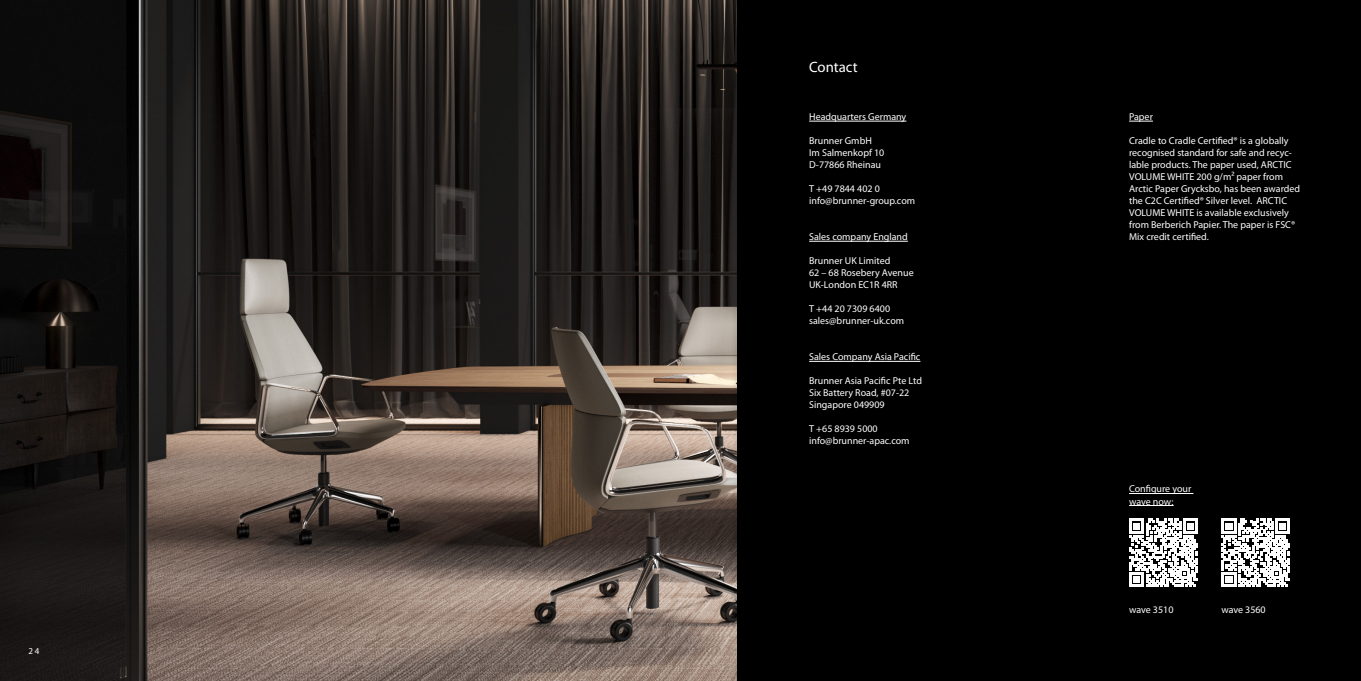
<style>
.page{position:relative;width:1361px;height:681px;background:#fff}
.page>*{position:absolute;margin:0;border:0;box-sizing:border-box;transform-origin:0 0}
.t1{font:15px "Myriad Pro";color:#fff}
.t2{font:10px/12px "Myriad Pro";color:#fff}
.t3{font:9px "Myriad Pro";color:#fff}
</style>
<div class="page">
<img style="left:0;top:0;width:730px;height:680px">
<div style="left:737px;top:0;width:624px;height:680px;background:#000"></div>
<hr style="left:809px;top:121px;width:97px;height:1px;background:#fff">
<hr style="left:809px;top:241px;width:99px;height:1px;background:#fff">
<hr style="left:809px;top:361px;width:111px;height:1px;background:#fff">
<svg style="left:1221px;top:518px;width:68px;height:68px"></svg>
<svg style="left:1129px;top:518px;width:68px;height:68px"></svg>
<hr style="left:1129px;top:493px;width:64px;height:1px;background:#fff">
<hr style="left:1129px;top:505px;width:44px;height:1px;background:#fff">
<svg style="left:1129px;top:121px;width:24px;height:1px"></svg>
<p class="t3" style="left:28px;top:645px;width:13px">24</p>
<h1 class="t1" style="left:809px;top:58px;width:50px">Contact</h1>
<p class="t2" style="left:809px;top:110px;width:99px">Headquarters Germany</p>
<p class="t2" style="left:809px;top:134px;width:77px">Brunner GmbH<br>Im Salmenkopf 10<br>D-77866 Rheinau</p>
<p class="t2" style="left:809px;top:182px;width:108px">T +49 7844 402 0 info@brunner-group.com</p>
<p class="t2" style="left:809px;top:230px;width:100px">Sales company England</p>
<p class="t2" style="left:809px;top:254px;width:106px">Brunner UK Limited<br>62 – 68 Rosebery Avenue<br>UK-London EC1R 4RR</p>
<p class="t2" style="left:809px;top:302px;width:97px">T +44 20 7309 6400 sales@brunner-uk.com</p>
<p class="t2" style="left:809px;top:350px;width:113px">Sales Company Asia Pacific</p>
<p class="t2" style="left:809px;top:374px;width:114px">Brunner Asia Pacific Pte Ltd<br>Six Battery Road, #07-22<br>Singapore 049909</p>
<p class="t2" style="left:809px;top:422px;width:102px">T +65 8939 5000 info@brunner-apac.com</p>
<p class="t2" style="left:1129px;top:110px;width:25px">Paper</p>
<p class="t2" style="left:1129px;top:134px;width:173px">Cradle to Cradle Certified® is a globally recognised standard for safe and recyc&shy;lable products. The paper used, ARCTIC VOLUME WHITE 200 g/m2 paper from Arctic Paper Grycksbo, has been awarded the C2C Certified® Silver level. ARCTIC VOLUME WHITE is available exclusively from Berberich Papier. The paper is FSC® Mix credit certified.</p>
<p class="t2" style="left:1129px;top:482px;width:64px">Configure your wave now:</p>
<p class="t2" style="left:1129px;top:602px;width:46px">wave 3510</p>
<p class="t2" style="left:1221px;top:602px;width:46px">wave 3560</p>
</div>
